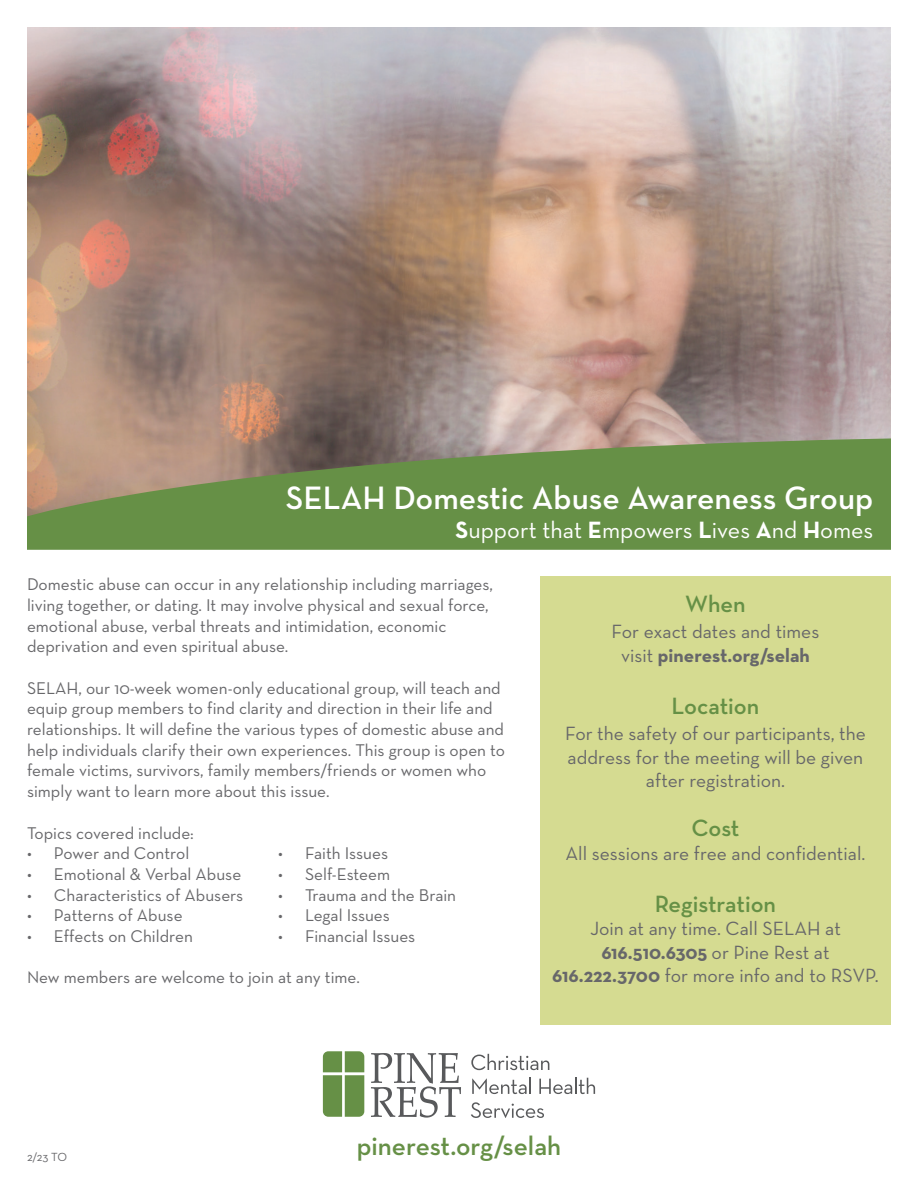
<style>
.page{position:relative;width:918px;height:1188px;background:#fff}
.page>*{position:absolute;margin:0;border:0;box-sizing:border-box;transform-origin:0 0}
.t1{font:600 33px "Neutra Text";color:#fff}
.t2{font:600 27px "Neutra Text";color:#669046}
.t3{font:24px "Neutra Text";color:#fff}
.t4{font:600 24px "Neutra Text";color:#669046}
.t5{font:19.5px/23.4px "Neutra Text";color:#67676a;text-align:center}
.t6{font:17.25px/20.7px "Neutra Text";color:#67676a}
.t7{font:12px "Neutra Text";color:#67676a}
.s1{font-weight:700}
</style>
<div class="page">
<img style="left:27px;top:27px;width:864px;height:411px">
<svg style="left:27px;top:438px;width:864px;height:112px;background:#768f53"></svg>
<svg style="left:371px;top:1053px;width:90px;height:65px"></svg>
<svg style="left:323px;top:1051px;width:41px;height:66px;background:#789d5c"></svg>
<svg style="left:471px;top:1054px;width:78px;height:16px"></svg>
<svg style="left:472px;top:1078px;width:59px;height:16px"></svg>
<svg style="left:539px;top:1078px;width:56px;height:16px"></svg>
<svg style="left:471px;top:1102px;width:73px;height:16px"></svg>
<div style="left:540px;top:576px;width:351px;height:449px;background:#d5db91"></div>
<h1 class="t1" style="left:286px;top:477px;width:589px">SELAH Domestic Abuse Awareness Group</h1>
<h3 class="t3" style="left:455px;top:515px;width:419px"><span class="s1">S</span>upport that <span class="s1">E</span>mpowers <span class="s1">L</span>ives <span class="s1">A</span>nd <span class="s1">H</span>omes</h3>
<p class="t6" style="left:27px;top:574px;width:468px">Domestic abuse can occur in any relationship including marriages, living together, or dating. It may involve physical and sexual force, emotional abuse, verbal threats and intimidation, economic deprivation and even spiritual abuse.</p>
<p class="t6" style="left:27px;top:677px;width:480px">SELAH, our 10-week women-only educational group, will teach and equip group members to find clarity and direction in their life and relationships. It will define the various types of domestic abuse and help individuals clarify their own experiences. This group is open to female victims, survivors, family members/friends or women who simply want to learn more about this issue.</p>
<p class="t6" style="left:27px;top:822px;width:168px">Topics covered include:</p>
<p class="t6" style="left:27px;top:843px;width:164px">• Power and Control</p>
<p class="t6" style="left:27px;top:863px;width:216px">• Emotional &amp; Verbal Abuse</p>
<p class="t6" style="left:27px;top:884px;width:218px">• Characteristics of Abusers</p>
<p class="t6" style="left:27px;top:905px;width:157px">• Patterns of Abuse</p>
<p class="t6" style="left:27px;top:926px;width:168px">• Effects on Children</p>
<p class="t6" style="left:27px;top:967px;width:334px">New members are welcome to join at any time.</p>
<p class="t6" style="left:278px;top:843px;width:112px">• Faith Issues</p>
<p class="t6" style="left:278px;top:864px;width:114px">• Self-Esteem</p>
<p class="t6" style="left:278px;top:884px;width:180px">• Trauma and the Brain</p>
<p class="t6" style="left:278px;top:905px;width:113px">• Legal Issues</p>
<p class="t6" style="left:278px;top:926px;width:139px">• Financial Issues</p>
<h3 class="t4" style="left:685px;top:589px;width:62px">When</h3>
<p class="t5" style="left:612px;top:620px;width:209px">For exact dates and times visit <span class="s1">pinerest.org/selah</span></p>
<h3 class="t4" style="left:672px;top:691px;width:89px">Location</h3>
<p class="t5" style="left:565px;top:722px;width:302px">For the safety of our participants, the address for the meeting will be given after registration.</p>
<h3 class="t4" style="left:691px;top:813px;width:50px">Cost</h3>
<p class="t5" style="left:566px;top:841px;width:301px">All sessions are free and confidential.</p>
<h3 class="t4" style="left:655px;top:889px;width:123px">Registration</h3>
<p class="t5" style="left:552px;top:917px;width:328px">Join at any time. Call SELAH at<br><span class="s1">616.510.6305</span> or Pine Rest at<br><span class="s1">616.222.3700</span> for more info and to RSVP.</p>
<p class="t7" style="left:27px;top:1150px;width:42px">2/23 TO</p>
<h2 class="t2" style="left:357px;top:1129px;width:206px">pinerest.org/selah</h2>
</div>
